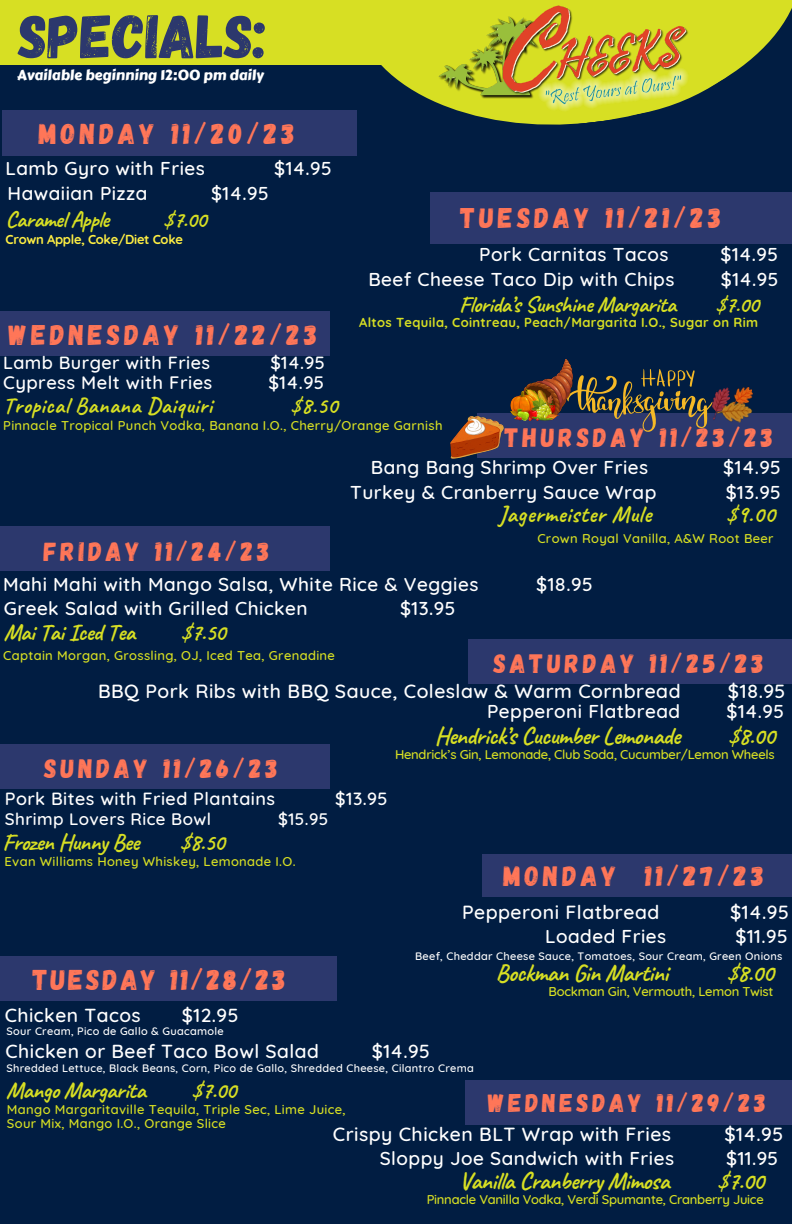
<style>
.page{position:relative;width:792px;height:1224px;background:#011d42}
.page>*{position:absolute;margin:0;border:0;box-sizing:border-box;transform-origin:0 0}
.t1{font:61.7px "Gagalin";color:#2c386d}
.t2{font:28.7px "Gagalin";letter-spacing:.14em;color:#ff7658}
.t3{font:28.6px "Gagalin";letter-spacing:.105em;color:#ff7658}
.t4{font:28.4px "Gagalin";letter-spacing:.14em;color:#ff7658}
.t5{font:27.9px "Gagalin";letter-spacing:.14em;color:#ff7658}
.t6{font:26.6px "Gagalin";letter-spacing:.14em;color:#ff7658}
.t7{font:25.6px "Gagalin";letter-spacing:.14em;color:#ff7658}
.t8{font:700 24.3px "Caveat";letter-spacing:-.02em;color:#d7df23}
.t9{font:700 23.3px "Caveat";letter-spacing:-.02em;color:#d7df23}
.t10{font:700 23.3px "Caveat";letter-spacing:.025em;color:#d7df23}
.t11{font:700 22.5px "Caveat";letter-spacing:-.02em;color:#d7df23}
.t12{font:700 22.5px "Caveat";letter-spacing:.025em;color:#d7df23}
.t13{font:500 19.4px "Quicksand";letter-spacing:.025em;color:#fff}
.t14{font:500 19.2px "Quicksand";letter-spacing:.025em;color:#fff}
.t15{font:500 19px "Quicksand";letter-spacing:.025em;color:#fff}
.t16{font:500 18.4px "Quicksand";letter-spacing:.025em;color:#fff}
.t17{font:500 18px "Quicksand";letter-spacing:.025em;color:#fff}
.t18{font:500 17px "Quicksand";letter-spacing:.025em;color:#fff}
.t19{font:14.3px "Carter One";color:#fff}
.t20{font:500 13px/14.2px "Quicksand";letter-spacing:.025em;color:#d7df23}
.t21{font:500 13px "Quicksand";letter-spacing:-.02em;color:#d7df23}
.t22{font:700 13px "Quicksand";letter-spacing:.025em;color:#d7df23}
.t23{font:700 13px "Quicksand";letter-spacing:-.02em;color:#ffef42}
.t24{font:500 11px "Quicksand";letter-spacing:.025em;color:#fff}
</style>
<div class="page">
<div style="left:0;top:311px;width:330px;height:45px;background:#2c386d"></div>
<div style="left:477px;top:413px;width:315px;height:45px;background:#2c386d"></div>
<div style="left:0;top:0;width:469px;height:65px;background:#d7df23"></div>
<svg style="left:356px;top:65px;width:269px;height:72px"></svg>
<svg style="left:382px;top:0;width:410px;height:117px;fill:#d7df23"></svg>
<img style="left:435px;top:0;width:256px;height:113px">
<div style="left:430px;top:192px;width:362px;height:51px;background:#2c386d"></div>
<div style="left:2px;top:110px;width:354px;height:46px;background:#2c386d"></div>
<div style="left:0;top:527px;width:330px;height:44px;background:#2c386d"></div>
<div style="left:0;top:745px;width:330px;height:44px;background:#2c386d"></div>
<div style="left:469px;top:639px;width:323px;height:44px;background:#2c386d"></div>
<div style="left:482px;top:854px;width:310px;height:42px;background:#2c386d"></div>
<div style="left:0;top:957px;width:336px;height:44px;background:#2c386d"></div>
<div style="left:466px;top:1081px;width:326px;height:44px;background:#2c386d"></div>
<svg style="left:573px;top:369px;width:133px;height:63px"></svg>
<img style="left:451px;top:416px;width:52px;height:43px">
<img style="left:706px;top:387px;width:47px;height:38px">
<img style="left:510px;top:359px;width:63px;height:62px">
<p class="t1" style="left:18px;top:-4px;width:250px">SPECIALS:</p>
<p class="t19" style="left:17px;top:64px;width:248px">Available beginning 12:00 pm daily</p>
<p class="t2" style="left:39px;top:115px;width:258px">MONDAY 11/20/23</p>
<p class="t15" style="left:6px;top:156px;width:201px">Lamb Gyro with Fries</p>
<p class="t15" style="left:274px;top:156px;width:59px">$14.95</p>
<p class="t15" style="left:8px;top:181px;width:141px">Hawaiian Pizza</p>
<p class="t15" style="left:211px;top:181px;width:59px">$14.95</p>
<p class="t11" style="left:6px;top:206px;width:105px">Caramel Apple</p>
<p class="t11" style="left:164px;top:206px;width:45px">$7.00</p>
<p class="t23" style="left:6px;top:231px;width:179px">Crown Apple, Coke/Diet Coke</p>
<p class="t4" style="left:9px;top:317px;width:310px">WEDNESDAY 11/22/23</p>
<p class="t17" style="left:3px;top:351px;width:209px">Lamb Burger with Fries</p>
<p class="t17" style="left:270px;top:351px;width:56px">$14.95</p>
<p class="t16" style="left:3px;top:370px;width:211px">Cypress Melt with Fries</p>
<p class="t16" style="left:268px;top:370px;width:57px">$14.95</p>
<p class="t4" style="left:461px;top:199px;width:262px">TUESDAY 11/21/23</p>
<p class="t15" style="left:479px;top:242px;width:191px">Pork Carnitas Tacos</p>
<p class="t15" style="left:721px;top:242px;width:59px">$14.95</p>
<p class="t15" style="left:368px;top:267px;width:308px">Beef Cheese Taco Dip with Chips</p>
<p class="t15" style="left:721px;top:267px;width:59px">$14.95</p>
<p class="t11" style="left:459px;top:290px;width:218px">Florida’s Sunshine Margarita</p>
<p class="t11" style="left:716px;top:290px;width:45px">$7.00</p>
<p class="t22" style="left:359px;top:314px;width:400px">Altos Tequila, Cointreau, Peach/Margarita I.O., Sugar on Rim</p>
<p class="t12" style="left:3px;top:391px;width:211px">Tropical Banana Daiquiri</p>
<p class="t11" style="left:291px;top:391px;width:48px">$8.50</p>
<p class="t20" style="left:3px;top:418px;width:441px">Pinnacle Tropical Punch Vodka, Banana I.O., Cherry/Orange Garnish</p>
<p class="t6" style="left:505px;top:420px;width:270px">THURSDAY 11/23/23</p>
<p class="t15" style="left:371px;top:455px;width:279px">Bang Bang Shrimp Over Fries</p>
<p class="t15" style="left:723px;top:455px;width:59px">$14.95</p>
<p class="t15" style="left:350px;top:480px;width:308px">Turkey &amp; Cranberry Sauce Wrap</p>
<p class="t15" style="left:726px;top:480px;width:57px">$13.95</p>
<p class="t6" style="left:44px;top:534px;width:227px">FRIDAY 11/24/23</p>
<p class="t10" style="left:499px;top:500px;width:154px">Jagermeister Mule</p>
<p class="t9" style="left:726px;top:500px;width:50px">$9.00</p>
<p class="t20" style="left:537px;top:531px;width:238px">Crown Royal Vanilla, A&amp;W Root Beer</p>
<p class="t15" style="left:3px;top:572px;width:477px">Mahi Mahi with Mango Salsa, White Rice &amp; Veggies</p>
<p class="t15" style="left:536px;top:572px;width:58px">$18.95</p>
<p class="t15" style="left:4px;top:596px;width:306px">Greek Salad with Grilled Chicken</p>
<p class="t15" style="left:400px;top:596px;width:57px">$13.95</p>
<p class="t9" style="left:4px;top:618px;width:133px">Mai Tai Iced Tea</p>
<p class="t9" style="left:181px;top:618px;width:46px">$7.50</p>
<p class="t20" style="left:3px;top:648px;width:333px">Captain Morgan, Grossling, OJ, Iced Tea, Grenadine</p>
<p class="t6" style="left:493px;top:646px;width:272px">SATURDAY 11/25/23</p>
<p class="t13" style="left:98px;top:679px;width:584px">BBQ Pork Ribs with BBQ Sauce, Coleslaw &amp; Warm Cornbread</p>
<p class="t13" style="left:728px;top:679px;width:59px">$18.95</p>
<p class="t15" style="left:487px;top:699px;width:195px">Pepperoni Flatbread</p>
<p class="t15" style="left:727px;top:699px;width:59px">$14.95</p>
<p class="t6" style="left:44px;top:752px;width:235px">SUNDAY 11/26/23</p>
<p class="t17" style="left:5px;top:787px;width:272px">Pork Bites with Fried Plantains</p>
<p class="t17" style="left:335px;top:787px;width:54px">$13.95</p>
<p class="t18" style="left:5px;top:808px;width:208px">Shrimp Lovers Rice Bowl</p>
<p class="t18" style="left:278px;top:808px;width:52px">$15.95</p>
<p class="t9" style="left:2px;top:828px;width:138px">Frozen Hunny Bee</p>
<p class="t9" style="left:180px;top:828px;width:46px">$8.50</p>
<p class="t20" style="left:5px;top:854px;width:293px">Evan Williams Honey Whiskey, Lemonade I.O.</p>
<p class="t3" style="left:33px;top:961px;width:254px">TUESDAY 11/28/23</p>
<p class="t14" style="left:5px;top:1003px;width:138px">Chicken Tacos</p>
<p class="t14" style="left:182px;top:1003px;width:58px">$12.95</p>
<p class="t8" style="left:435px;top:721px;width:247px">Hendrick’s Cucumber Lemonade</p>
<p class="t8" style="left:728px;top:721px;width:48px">$8.00</p>
<p class="t21" style="left:395px;top:746px;width:381px">Hendrick’s Gin, Lemonade, Club Soda, Cucumber/Lemon Wheels</p>
<p class="t5" style="left:503px;top:858px;width:262px">MONDAY 11/27/23</p>
<p class="t13" style="left:462px;top:900px;width:199px">Pepperoni Flatbread</p>
<p class="t13" style="left:730px;top:900px;width:60px">$14.95</p>
<p class="t15" style="left:545px;top:924px;width:123px">Loaded Fries</p>
<p class="t15" style="left:736px;top:924px;width:54px">$11.95</p>
<p class="t24" style="left:415px;top:949px;width:369px">Beef, Cheddar Cheese Sauce, Tomatoes, Sour Cream, Green Onions</p>
<p class="t8" style="left:496px;top:957px;width:174px">Bockman Gin Martini</p>
<p class="t8" style="left:727px;top:957px;width:48px">$8.00</p>
<p class="t21" style="left:549px;top:983px;width:226px">Bockman Gin, Vermouth, Lemon Twist</p>
<p class="t24" style="left:7px;top:1024px;width:219px">Sour Cream, Pico de Gallo &amp; Guacamole</p>
<p class="t24" style="left:6px;top:1061px;width:469px">Shredded Lettuce, Black Beans, Corn, Pico de Gallo, Shredded Cheese, Cilantro Crema</p>
<p class="t14" style="left:6px;top:1039px;width:315px">Chicken or Beef Taco Bowl Salad</p>
<p class="t14" style="left:372px;top:1039px;width:60px">$14.95</p>
<p class="t9" style="left:6px;top:1075px;width:141px">Mango Margarita</p>
<p class="t9" style="left:192px;top:1075px;width:46px">$7.00</p>
<p class="t20" style="left:7px;top:1102px;width:340px">Mango Margaritaville Tequila, Triple Sec, Lime Juice,<br>Sour Mix, Mango I.O., Orange Slice</p>
<p class="t7" style="left:488px;top:1087px;width:279px">WEDNESDAY 11/29/23</p>
<p class="t13" style="left:333px;top:1122px;width:340px">Crispy Chicken BLT Wrap with Fries</p>
<p class="t13" style="left:724px;top:1122px;width:60px">$14.95</p>
<p class="t15" style="left:380px;top:1146px;width:296px">Sloppy Joe Sandwich with Fries</p>
<p class="t15" style="left:726px;top:1146px;width:54px">$11.95</p>
<p class="t8" style="left:459px;top:1165px;width:212px">Vanilla Cranberry Mimosa</p>
<p class="t8" style="left:718px;top:1165px;width:48px">$7.00</p>
<p class="t21" style="left:427px;top:1191px;width:339px">Pinnacle Vanilla Vodka, Verdi Spumante, Cranberry Juice</p>
</div>
